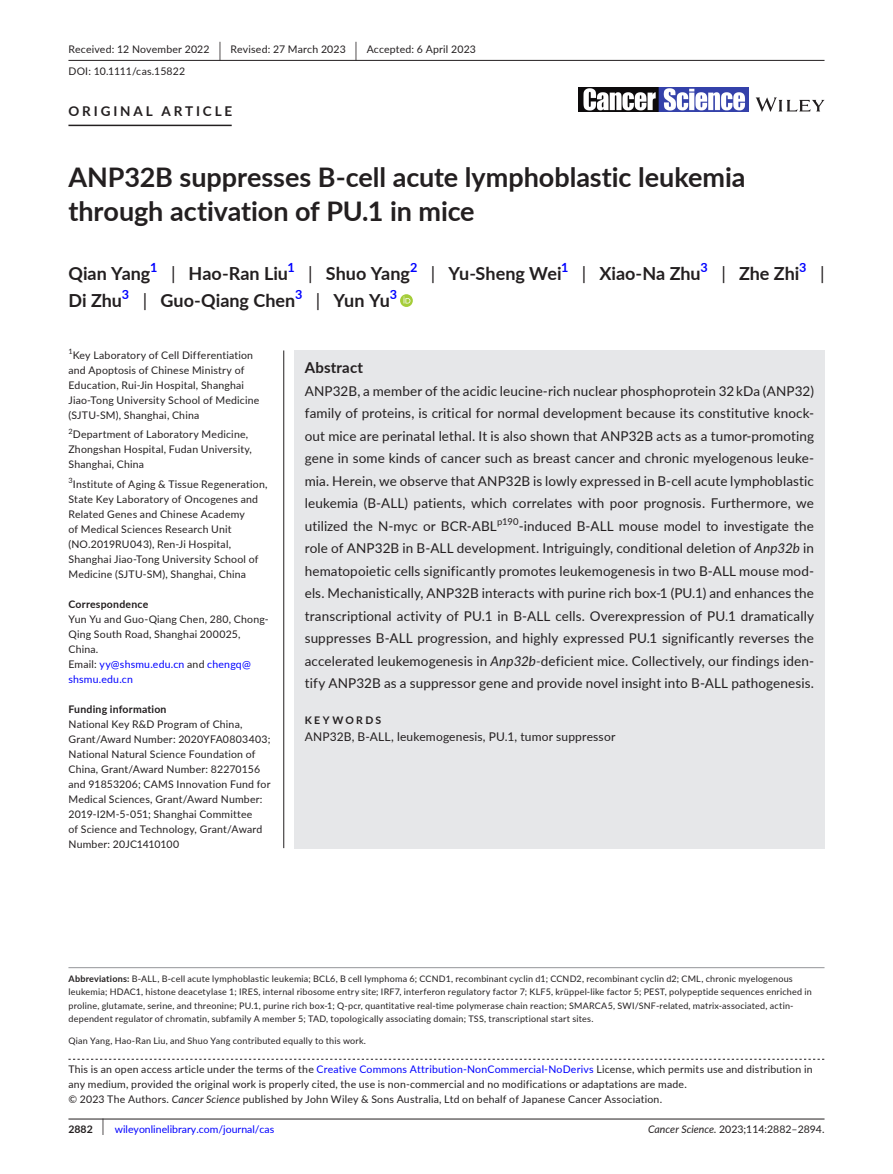
<style>
.page{position:relative;width:893px;height:1174px;background:#fff}
.page>*{position:absolute;margin:0;border:0;box-sizing:border-box;transform-origin:0 0}
.t1{font:700 27px/34.5px "Lato";letter-spacing:-.005em;color:#231f20}
.t2{font:700 18px "Lato";color:#231f20}
.t3{font:18px "Lato";color:#231f20}
.t4{font:700 15px "Lato";letter-spacing:.015em;color:#231f20}
.t5{font:13.5px/22.5px "Lato";letter-spacing:.01em;color:#231f20;text-align:justify}
.t6{font:700 13.5px "Lato";letter-spacing:.215em;color:#231f20}
.t7{font:700 12.6px "Lato";color:#00f}
.t8{font:12px "Lato";letter-spacing:.015em;color:#231f20}
.t9{font:10.5px/15px "Lato";letter-spacing:.02em;color:#231f20}
.t10{font:10.5px "Lato";color:#00f}
.t11{font:10.5px "Lato";color:#231f20}
.t12{font:700 10.5px "Lato";letter-spacing:.02em;color:#231f20}
.t13{font:700 10.5px "Lato";letter-spacing:.22em;color:#231f20}
.t14{font:9.45px "Lato";color:#231f20}
.t15{font:9px/13.5px "Lato";letter-spacing:.025em;color:#231f20}
.t16{font:7.35px "Lato";color:#231f20}
.s1{font-size:19.65px}
.s2{font-weight:400}
.s3{color:#00f}
.s4{font-style:italic}
.s5{font-weight:700}
.s6{font-weight:700;color:#231f20}
.s7{font-size:17.4px;color:#231f20}
</style>
<div class="page">
<hr style="left:68px;top:1118px;width:756px;height:1px;background:#231f20">
<svg style="left:756px;top:97px;width:68px;height:15px"></svg>
<img style="left:578px;top:88px;width:170px;height:24px">
<hr style="left:68px;top:60px;width:756px;height:1px;background:#231f20">
<hr style="left:68px;top:125px;width:164px;height:1px;background:#231f20">
<svg style="left:400px;top:294px;width:13px;height:13px"></svg>
<svg style="left:403px;top:296px;width:7px;height:7px"></svg>
<hr style="left:283px;top:350px;width:1px;height:498px;background:#231f20">
<div style="left:294px;top:350px;width:530px;height:417px;background:#e6e7e9"></div>
<div style="left:294px;top:767px;width:530px;height:81px;background:#e6e7e9"></div>
<svg style="left:68px;top:1058px;width:756px;height:1px"></svg>
<hr style="left:68px;top:967px;width:756px;height:1px;background:#939598">
<p class="t9" style="left:68px;top:38px;width:409px;line-height:21.8px">Received: 12 November 2022 <span class="s1">|</span> Revised: 27 March 2023 <span class="s1">|</span> Accepted: 6 April 2023<br>DOI: 10.1111/cas.15822</p>
<p class="t6" style="left:68px;top:101px;width:165px">ORIGINAL ARTICLE</p>
<h1 class="t1" style="left:68px;top:159px;width:678px">ANP32B suppresses B-cell acute lymphoblastic leukemia through activation of PU.1 in mice</h1>
<h2 class="t2" style="left:68px;top:260px;width:84px">Qian Yang</h2>
<p class="t7" style="left:150px;top:258px;width:9px">1</p>
<h2 class="t2" style="left:171px;top:260px;width:119px"><span class="s2">|</span> Hao-Ran Liu</h2>
<p class="t7" style="left:287px;top:258px;width:9px">1</p>
<h2 class="t2" style="left:308px;top:260px;width:103px"><span class="s2">|</span> Shuo Yang</h2>
<p class="t7" style="left:410px;top:258px;width:9px">2</p>
<h2 class="t2" style="left:431px;top:260px;width:132px"><span class="s2">|</span> Yu-Sheng Wei</h2>
<p class="t7" style="left:561px;top:258px;width:9px">1</p>
<h2 class="t2" style="left:582px;top:260px;width:120px"><span class="s2">|</span> Xiao-Na Zhu</h2>
<p class="t7" style="left:701px;top:258px;width:9px">3</p>
<h2 class="t2" style="left:721px;top:260px;width:79px"><span class="s2">|</span> Zhe Zhi</h2>
<p class="t7" style="left:799px;top:258px;width:9px">3</p>
<h2 class="t3" style="left:820px;top:260px;width:6px">|</h2>
<h2 class="t2" style="left:68px;top:287px;width:55px">Di Zhu</h2>
<p class="t7" style="left:122px;top:285px;width:9px">3</p>
<h2 class="t2" style="left:143px;top:287px;width:154px"><span class="s2">|</span> Guo-Qiang Chen</h2>
<p class="t7" style="left:295px;top:285px;width:9px">3</p>
<h2 class="t2" style="left:316px;top:287px;width:75px"><span class="s2">|</span> Yun Yu</h2>
<p class="t7" style="left:390px;top:285px;width:9px">3</p>
<p class="t16" style="left:68px;top:346px;width:6px">1</p>
<p class="t9" style="left:68px;top:347px;width:192px;text-indent:4px">Key Laboratory of Cell Differentiation and Apoptosis of Chinese Ministry of Education, Rui-Jin Hospital, Shanghai Jiao-Tong University School of Medicine (SJTU-SM), Shanghai, China</p>
<p class="t9" style="left:68px;top:427px;width:185px"><sup>2</sup>Department of Laboratory Medicine,<br>Zhongshan Hospital, Fudan University,<br>Shanghai, China</p>
<p class="t9" style="left:68px;top:476px;width:201px"><sup>3</sup>Institute of Aging &amp; Tissue Regeneration, State Key Laboratory of Oncogenes and Related Genes and Chinese Academy<br>of Medical Sciences Research Unit (NO.2019RU043), Ren-Ji Hospital, Shanghai Jiao-Tong University School of Medicine (SJTU-SM), Shanghai, China</p>
<p class="t12" style="left:68px;top:596px;width:81px">Correspondence</p>
<p class="t9" style="left:68px;top:611px;width:202px">Yun Yu and Guo-Qiang Chen, 280, Chong-<br>Qing South Road, Shanghai 200025,<br>China.<br>Email: <span class="s3">yy@shsmu.edu.cn</span> and <span class="s3">chengq@ shsmu.edu.cn</span></p>
<p class="t12" style="left:68px;top:701px;width:100px">Funding information</p>
<p class="t9" style="left:68px;top:716px;width:204px">National Key R&amp;D Program of China, Grant/Award Number: 2020YFA0803403; National Natural Science Foundation of China, Grant/Award Number: 82270156 and 91853206; CAMS Innovation Fund for Medical Sciences, Grant/Award Number:<br>2019-I2M-5-051; Shanghai Committee<br>of Science and Technology, Grant/Award Number: 20JC1410100</p>
<h3 class="t4" style="left:305px;top:356px;width:60px">Abstract</h3>
<p class="t5" style="left:305px;top:379px;width:511px">ANP32B, a member of the acidic leucine-rich nuclear phosphoprotein 32 kDa (ANP32) family of proteins, is critical for normal development because its constitutive knock&shy;out mice are perinatal lethal. It is also shown that ANP32B acts as a tumor-promoting gene in some kinds of cancer such as breast cancer and chronic myelogenous leuke&shy;mia. Herein, we observe that ANP32B is lowly expressed in B-cell acute lymphoblastic leukemia (B-ALL) patients, which correlates with poor prognosis. Furthermore, we utilized the N-myc or BCR-ABL</p>
<p class="t14" style="left:497px;top:514px;width:23px">p190</p>
<p class="t5" style="left:305px;top:514px;width:511px;text-indent:214px">-induced B-ALL mouse model to investigate the role of ANP32B in B-ALL development. Intriguingly, conditional deletion of <span class="s4">Anp32b</span> in hematopoietic cells significantly promotes leukemogenesis in two B-ALL mouse mod&shy;els. Mechanistically, ANP32B interacts with purine rich box-1 (PU.1) and enhances the transcriptional activity of PU.1 in B-ALL cells. Overexpression of PU.1 dramatically suppresses B-ALL progression, and highly expressed PU.1 significantly reverses the accelerated leukemogenesis in <span class="s4">Anp32b-</span>deficient mice. Collectively, our findings iden&shy;tify ANP32B as a suppressor gene and provide novel insight into B-ALL pathogenesis.</p>
<p class="t13" style="left:305px;top:712px;width:78px">KEYWORDS</p>
<p class="t8" style="left:305px;top:727px;width:312px">ANP32B, B-ALL, leukemogenesis, PU.1, tumor suppressor</p>
<p class="t15" style="left:68px;top:971px;width:745px"><span class="s5">Abbreviations:</span> B-ALL, B-cell acute lymphoblastic leukemia; BCL6, B cell lymphoma 6; CCND1, recombinant cyclin d1; CCND2, recombinant cyclin d2; CML, chronic myelogenous leukemia; HDAC1, histone deacetylase 1; IRES, internal ribosome entry site; IRF7, interferon regulatory factor 7; KLF5, krüppel-like factor 5; PEST, polypeptide sequences enriched in proline, glutamate, serine, and threonine; PU.1, purine rich box-1; Q-pcr, quantitative real-time polymerase chain reaction; SMARCA5, SWI/SNF-related, matrix-associated, actin&shy;dependent regulator of chromatin, subfamily A member 5; TAD, topologically associating domain; TSS, transcriptional start sites.</p>
<p class="t15" style="left:68px;top:1033px;width:299px">Qian Yang, Hao-Ran Liu, and Shuo Yang contributed equally to this work.</p>
<p class="t9" style="left:68px;top:1061px;width:746px">This is an open access article under the terms of the <span class="s3">Creative Commons Attribution-NonCommercial-NoDerivs</span> License, which permits use and distribution in any medium, provided the original work is properly cited, the use is non-commercial and no modifications or adaptations are made.<br>© 2023 The Authors. <span class="s4">Cancer Science</span> published by John Wiley &amp; Sons Australia, Ltd on behalf of Japanese Cancer Association.</p>
<p class="t10" style="left:68px;top:1121px;width:207px"><span class="s6">2882</span> <span class="s7">|</span> wileyonlinelibrary.com/journal/cas</p>
<p class="t11" style="left:648px;top:1121px;width:178px"><span class="s4">Cancer Science.</span> 2023;114:2882–2894.</p>
</div>
